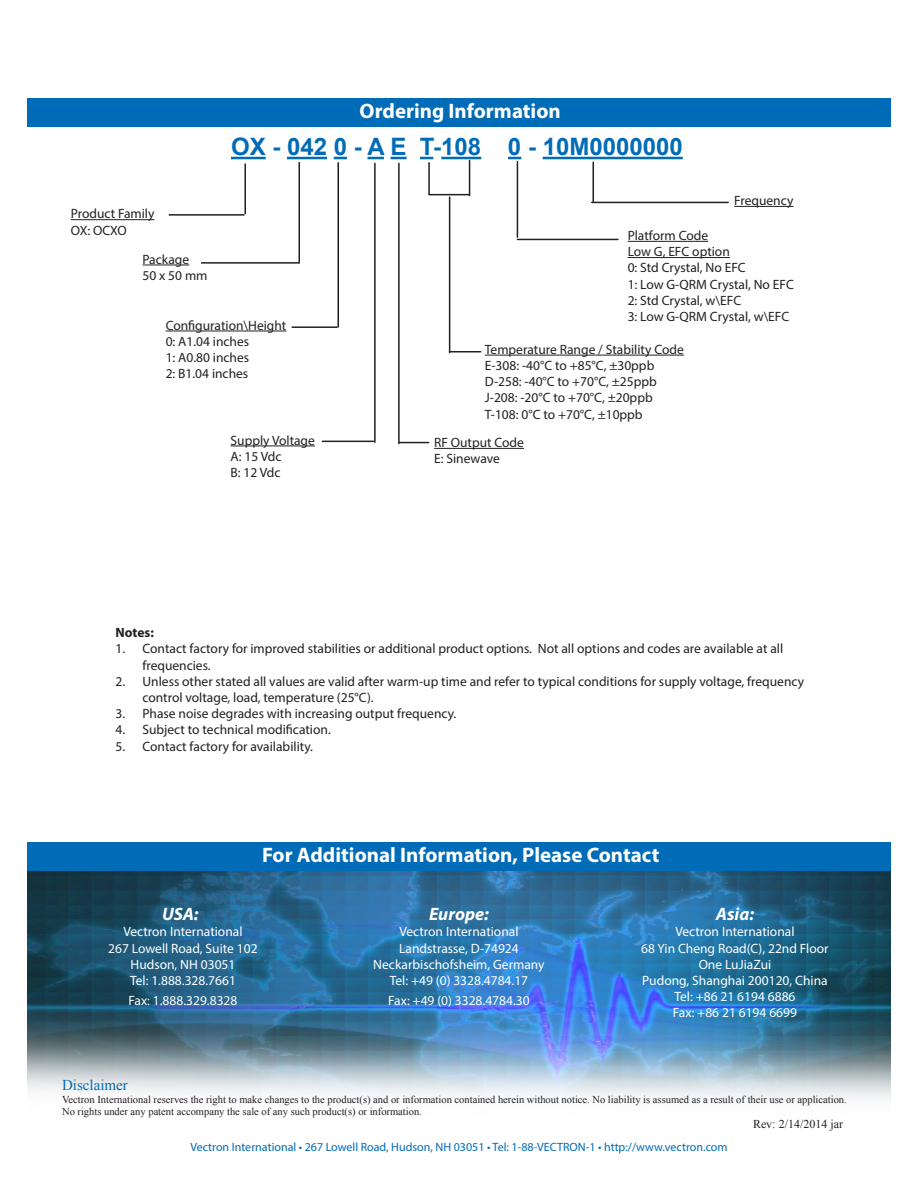
<style>
.page{position:relative;width:918px;height:1188px;background:#fff}
.page>*{position:absolute;margin:0;border:0;box-sizing:border-box;transform-origin:0 0}
.t1{font:700 24px "Arial";color:#006bb6}
.t2{font:700 21px "Myriad Pro";color:#fff}
.t3{font:italic 700 18px "Myriad Pro";color:#fff}
.t4{font:15px "Times New Roman";color:#006bb6}
.t5{font:13.5px/16.2px "Myriad Pro";color:#231f20}
.t6{font:13.5px "Myriad Pro";color:#fff}
.t7{font:700 13.5px "Myriad Pro";color:#231f20}
.t8{font:12px "Myriad Pro";color:#006bb6}
.t9{font:12px "Times New Roman";color:#231f20}
.t10{font:10.5px/12.6px "Times New Roman";color:#231f20}
</style>
<div class="page">
<img style="left:27px;top:870px;width:864px;height:229px">
<div style="left:27px;top:98px;width:864px;height:29px;background:#006bb6"></div>
<hr style="left:231px;top:157px;width:35px;height:2px;background:#006bb6">
<hr style="left:287px;top:157px;width:40px;height:2px;background:#006bb6">
<svg style="left:334px;top:157px;width:13px;height:2px"></svg>
<svg style="left:368px;top:157px;width:16px;height:2px"></svg>
<svg style="left:391px;top:157px;width:16px;height:2px"></svg>
<svg style="left:420px;top:157px;width:13px;height:2px"></svg>
<hr style="left:441px;top:157px;width:40px;height:2px;background:#006bb6">
<svg style="left:508px;top:157px;width:13px;height:2px"></svg>
<hr style="left:543px;top:157px;width:140px;height:2px;background:#006bb6">
<hr style="left:71px;top:219px;width:83px;height:1px;background:#231f20">
<hr style="left:142px;top:265px;width:47px;height:1px;background:#231f20">
<hr style="left:166px;top:331px;width:120px;height:1px;background:#231f20">
<hr style="left:231px;top:446px;width:84px;height:1px;background:#231f20">
<hr style="left:292px;top:326px;width:45px;height:2px;background:#231f20">
<hr style="left:338px;top:163px;width:1px;height:164px;background:#231f20">
<hr style="left:374px;top:163px;width:2px;height:279px;background:#231f20">
<hr style="left:449px;top:197px;width:1px;height:156px;background:#231f20">
<hr style="left:517px;top:162px;width:1px;height:75px;background:#231f20">
<hr style="left:734px;top:206px;width:59px;height:1px;background:#231f20">
<hr style="left:628px;top:241px;width:80px;height:1px;background:#231f20">
<hr style="left:628px;top:257px;width:102px;height:1px;background:#231f20">
<hr style="left:592px;top:162px;width:2px;height:40px;background:#231f20">
<hr style="left:592px;top:202px;width:136px;height:1px;background:#231f20">
<hr style="left:322px;top:441px;width:52px;height:1px;background:#231f20">
<hr style="left:517px;top:239px;width:101px;height:1px;background:#231f20">
<hr style="left:429px;top:194px;width:40px;height:1px;background:#231f20">
<div style="left:27px;top:842px;width:864px;height:28px;background:#006bb6"></div>
<hr style="left:169px;top:214px;width:75px;height:2px;background:#231f20">
<hr style="left:244px;top:164px;width:2px;height:50px;background:#231f20">
<hr style="left:201px;top:262px;width:99px;height:2px;background:#231f20">
<hr style="left:298px;top:162px;width:2px;height:100px;background:#231f20">
<hr style="left:434px;top:448px;width:90px;height:1px;background:#231f20">
<hr style="left:398px;top:163px;width:2px;height:281px;background:#231f20">
<hr style="left:399px;top:442px;width:30px;height:1px;background:#231f20">
<hr style="left:485px;top:355px;width:199px;height:1px;background:#231f20">
<hr style="left:428px;top:163px;width:2px;height:31px;background:#231f20">
<hr style="left:450px;top:351px;width:31px;height:1px;background:#231f20">
<hr style="left:469px;top:161px;width:1px;height:35px;background:#231f20">
<p class="t2" style="left:360px;top:98px;width:203px">Ordering Information</p>
<p class="t1" style="left:231px;top:131px;width:453px">OX - 042 0 - A E T-108 0 - 10M0000000</p>
<p class="t5" style="left:71px;top:205px;width:85px">Product Family</p>
<p class="t5" style="left:71px;top:222px;width:58px">OX: OCXO</p>
<p class="t5" style="left:142px;top:251px;width:48px">Package</p>
<p class="t5" style="left:142px;top:267px;width:67px">50 x 50 mm</p>
<p class="t5" style="left:166px;top:317px;width:122px">Configuration\Height</p>
<p class="t5" style="left:166px;top:333px;width:85px">0: A1.04 inches</p>
<p class="t5" style="left:166px;top:349px;width:85px">1: A0.80 inches</p>
<p class="t5" style="left:166px;top:365px;width:84px">2: B1.04 inches</p>
<p class="t5" style="left:231px;top:432px;width:86px">Supply Voltage</p>
<p class="t5" style="left:231px;top:448px;width:52px">A: 15 Vdc</p>
<p class="t5" style="left:231px;top:464px;width:51px">B: 12 Vdc</p>
<p class="t5" style="left:734px;top:192px;width:61px">Frequency</p>
<p class="t5" style="left:628px;top:227px;width:82px">Platform Code</p>
<p class="t5" style="left:628px;top:243px;width:104px">Low G, EFC option</p>
<p class="t5" style="left:628px;top:260px;width:120px">0: Std Crystal, No EFC</p>
<p class="t5" style="left:628px;top:276px;width:168px">1: Low G-QRM Crystal, No EFC</p>
<p class="t5" style="left:628px;top:292px;width:115px">2: Std Crystal, w\EFC</p>
<p class="t5" style="left:628px;top:308px;width:163px">3: Low G-QRM Crystal, w\EFC</p>
<p class="t5" style="left:485px;top:341px;width:200px">Temperature Range / Stability Code</p>
<p class="t5" style="left:485px;top:357px;width:171px">E-308: -40°C to +85°C, ±30ppb</p>
<p class="t5" style="left:485px;top:373px;width:174px">D-258: -40°C to +70°C, ±25ppb</p>
<p class="t5" style="left:485px;top:390px;width:169px">J-208: -20°C to +70°C, ±20ppb</p>
<p class="t5" style="left:485px;top:406px;width:159px">T-108: 0°C to +70°C, ±10ppb</p>
<p class="t5" style="left:434px;top:434px;width:91px">RF Output Code</p>
<p class="t5" style="left:434px;top:450px;width:67px">E: Sinewave</p>
<p class="t7" style="left:116px;top:624px;width:40px">Notes:</p>
<p class="t5" style="left:142px;top:640px;width:642px;text-indent:-27px">1. Contact factory for improved stabilities or additional product options. Not all options and codes are available at all frequencies.</p>
<p class="t5" style="left:142px;top:673px;width:663px;text-indent:-27px">2. Unless other stated all values are valid after warm-up time and refer to typical conditions for supply voltage, frequency control voltage, load, temperature (25°C).</p>
<p class="t5" style="left:116px;top:705px;width:342px">3. Phase noise degrades with increasing output frequency.</p>
<p class="t5" style="left:116px;top:721px;width:217px">4. Subject to technical modification.</p>
<p class="t5" style="left:116px;top:738px;width:199px">5. Contact factory for availability.</p>
<p class="t2" style="left:262px;top:841px;width:399px">For Additional Information, Please Contact</p>
<p class="t3" style="left:162px;top:902px;width:38px">USA:</p>
<p class="t6" style="left:123px;top:924px;width:121px">Vectron International</p>
<p class="t6" style="left:108px;top:940px;width:151px">267 Lowell Road, Suite 102</p>
<p class="t6" style="left:131px;top:956px;width:106px">Hudson, NH 03051</p>
<p class="t6" style="left:130px;top:972px;width:107px">Tel: 1.888.328.7661</p>
<p class="t6" style="left:129px;top:992px;width:110px">Fax: 1.888.329.8328</p>
<p class="t3" style="left:429px;top:902px;width:61px">Europe:</p>
<p class="t6" style="left:399px;top:924px;width:121px">Vectron International</p>
<p class="t6" style="left:399px;top:940px;width:121px">Landstrasse, D-74924</p>
<p class="t6" style="left:373px;top:956px;width:173px">Neckarbischofsheim, Germany</p>
<p class="t6" style="left:390px;top:972px;width:140px">Tel: +49 (0) 3328.4784.17</p>
<p class="t6" style="left:388px;top:992px;width:143px">Fax: +49 (0) 3328.4784.30</p>
<p class="t3" style="left:716px;top:902px;width:40px">Asia:</p>
<p class="t6" style="left:675px;top:924px;width:121px">Vectron International</p>
<p class="t6" style="left:641px;top:940px;width:189px">68 Yin Cheng Road(C), 22nd Floor</p>
<p class="t6" style="left:699px;top:956px;width:74px">One LuJiaZui</p>
<p class="t6" style="left:642px;top:972px;width:187px">Pudong, Shanghai 200120, China</p>
<p class="t6" style="left:674px;top:988px;width:123px">Tel: +86 21 6194 6886</p>
<p class="t6" style="left:673px;top:1005px;width:126px">Fax: +86 21 6194 6699</p>
<p class="t4" style="left:62px;top:1075px;width:67px">Disclaimer</p>
<p class="t10" style="left:62px;top:1093px;width:786px">Vectron International reserves the right to make changes to the product(s) and or information contained herein without notice. No liability is assumed as a result of their use or application.<br>No rights under any patent accompany the sale of any such product(s) or information.</p>
<p class="t9" style="left:753px;top:1116px;width:91px">Rev: 2/14/2014 jar</p>
<p class="t8" style="left:190px;top:1139px;width:539px">Vectron International • 267 Lowell Road, Hudson, NH 03051 • Tel: 1-88-VECTRON-1 • http://www.vectron.com</p>
</div>
